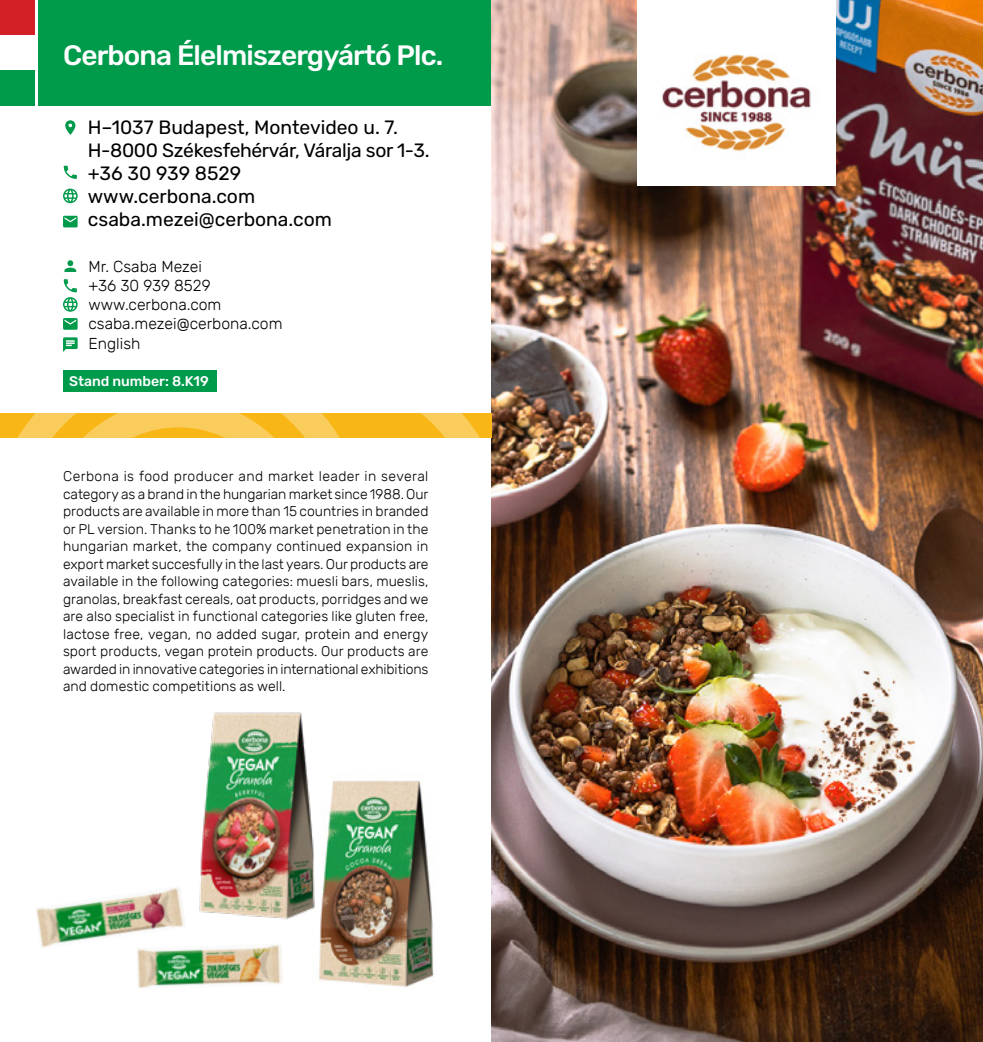
<style>
.page{position:relative;width:983px;height:1042px;background:#fff}
.page>*{position:absolute;margin:0;border:0;box-sizing:border-box;transform-origin:0 0}
.t1{font:500 28px "Rubik";letter-spacing:-.03em;color:#fff}
.t2{font:19.25px/23.1px "Rubik";color:#000}
.t3{font:300 15.75px/19.2px "Rubik";color:#000}
.t4{font:300 14px/17.5px "Rubik";letter-spacing:.005em;color:#000;text-align:justify}
.t5{font:500 14px "Rubik";color:#fff}
</style>
<div class="page">
<div style="left:38px;top:0;width:453px;height:106px;background:#009a4b"></div>
<div style="left:0;top:0;width:34px;height:35px;background:#d32027"></div>
<div style="left:0;top:70px;width:34px;height:36px;background:#009a4b"></div>
<img style="left:491px;top:0;width:491px;height:1042px">
<div style="left:636px;top:0;width:199px;height:186px;background:#fff"></div>
<img style="left:662px;top:54px;width:149px;height:98px">
<img style="left:36px;top:887px;width:149px;height:61px">
<img style="left:136px;top:943px;width:147px;height:46px">
<svg style="left:5px;top:413px;width:486px;height:25px;background:#f8c139"></svg>
<img style="left:319px;top:780px;width:115px;height:208px">
<img style="left:199px;top:712px;width:141px;height:210px">
<div style="left:63px;top:370px;width:154px;height:22px;background:#009a4b"></div>
<svg style="left:65px;top:120px;width:10px;height:15px"></svg>
<svg style="left:64px;top:260px;width:12px;height:12px"></svg>
<svg style="left:63px;top:337px;width:15px;height:15px"></svg>
<svg style="left:63px;top:318px;width:15px;height:12px"></svg>
<svg style="left:63px;top:279px;width:15px;height:33px"></svg>
<svg style="left:64px;top:166px;width:13px;height:13px"></svg>
<svg style="left:63px;top:216px;width:15px;height:11px"></svg>
<svg style="left:63px;top:189px;width:15px;height:14px"></svg>
<h1 class="t1" style="left:63px;top:39px;width:382px">Cerbona Élelmiszergyártó Plc.</h1>
<h2 class="t2" style="left:88px;top:116px;width:343px">H–1037 Budapest, Montevideo u. 7.<br>H-8000 Székesfehérvár, Váralja sor 1-3. +36 30 939 8529<br>www.cerbona.com csaba.mezei@cerbona.com</h2>
<p class="t3" style="left:88px;top:257px;width:195px">Mr. Csaba Mezei<br>+36 30 939 8529 www.cerbona.com csaba.mezei@cerbona.com<br>English</p>
<p class="t5" style="left:69px;top:373px;width:141px">Stand number: 8.K19</p>
<p class="t4" style="left:63px;top:468px;width:367px">Cerbona is food producer and market leader in several category as a brand in the hungarian market since 1988. Our products are available in more than 15 countries in branded or PL version. Thanks to he 100% market penetration in the hungarian market, the company continued expansion in export market succesfully in the last years. Our products are available in the following categories: muesli bars, mueslis, granolas, breakfast cereals, oat products, porridges and we are also specialist in functional categories like gluten free, lactose free, vegan, no added sugar, protein and energy sport products, vegan protein products. Our products are awarded in innovative categories in international exhibitions and domestic competitions as well.</p>
</div>
